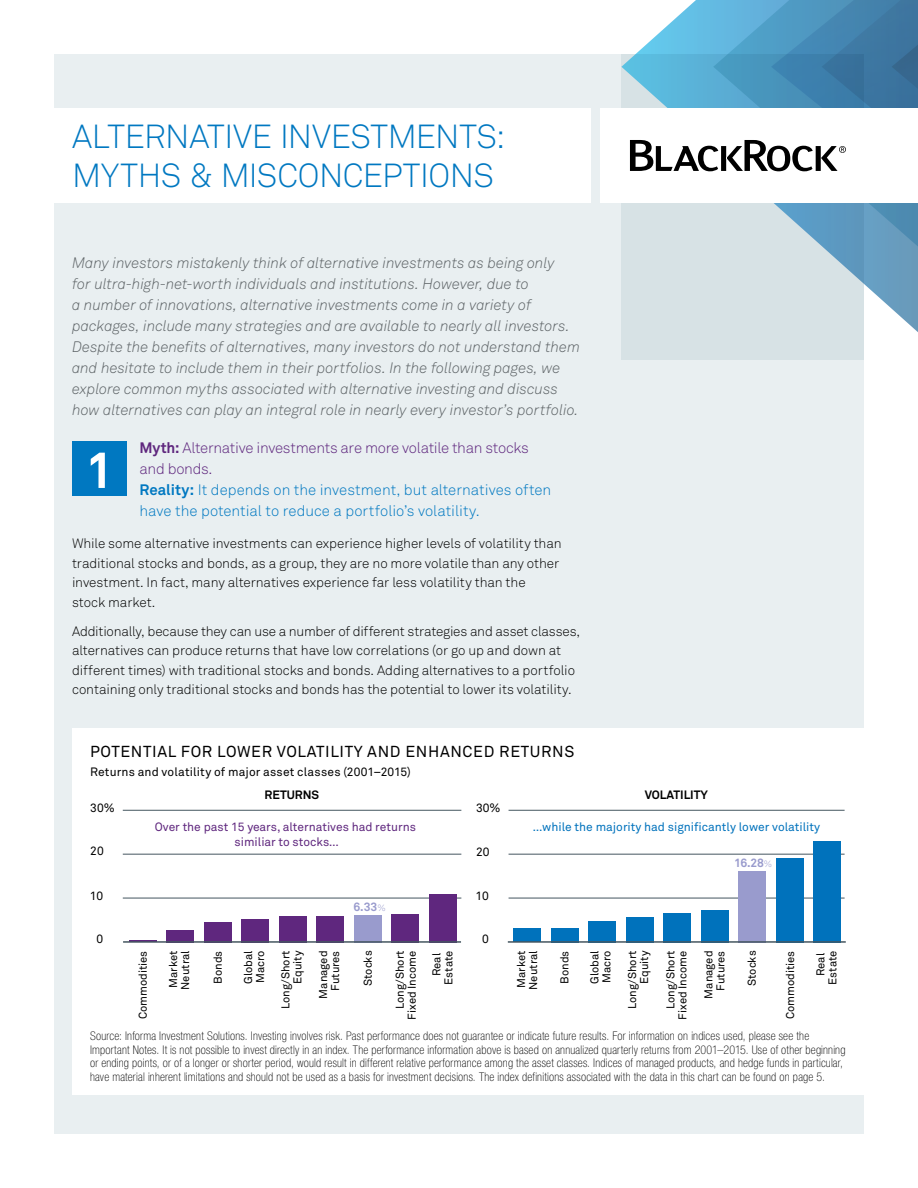
<style>
.page{position:relative;width:918px;height:1188px;background:#fff}
.page>*{position:absolute;margin:0;border:0;box-sizing:border-box;transform-origin:0 0}
.t1{font:700 50.7px "Akkurat Pro";color:#fff}
.t2{font:33px/39px "Akkurat Light Pro";letter-spacing:-.015em;color:#0078c1}
.t3{font:15.75px "Akkurat Pro";letter-spacing:.04em;color:#000}
.t4{font:italic 15px/21px "Akkurat Light Pro";letter-spacing:-.005em;color:#5d6366}
.t5{font:15px/21px "Akkurat Light Pro";letter-spacing:-.005em;color:#0078c1}
.t6{font:13.5px/19.5px "Akkurat Light Pro";letter-spacing:-.005em;color:#000}
.t7{font:100 condensed 12px/13.5px "Helvetica Neue LT Std";letter-spacing:.015em;color:#000}
.t8{font:12px "Akkurat Pro";letter-spacing:.01em;color:#000}
.t9{font:12px/15px "Akkurat Pro";color:#5f277e;text-align:center}
.t10{font:12px "Akkurat Pro";color:#0072bc}
.t11{font:700 12px "Akkurat Pro";color:#000}
.t12{font:700 12px "Akkurat Pro";color:#999bcd}
.t13{font:11.25px/12px "Akkurat Pro";color:#000;text-align:right}
.s1{font-family:"Akkurat Pro";font-weight:700;color:#5f277e}
.s2{color:#5f277e}
.s3{font-family:"Akkurat Pro";font-weight:700}
.s4{font-family:"Akkurat Light Pro";font-weight:400;font-size:9px}
</style>
<div class="page">
<div style="left:54px;top:54px;width:810px;height:1080px;background:#e9eff1"></div>
<svg style="left:621px;top:54px;width:297px;height:306px;background:#d9e4e7"></svg>
<svg style="left:771px;top:244px;width:147px;height:73px;background:#acc7d7"></svg>
<div style="left:600px;top:108px;width:318px;height:94px;background:#fff"></div>
<svg style="left:630px;top:0;width:288px;height:244px"></svg>
<div style="left:0;top:108px;width:590px;height:94px;background:#fff"></div>
<div style="left:72px;top:442px;width:55px;height:54px;background:#0078c1"></div>
<div style="left:72px;top:728px;width:809px;height:367px;background:#fff"></div>
<hr style="left:123px;top:898px;width:338px;height:1px;background:#445660">
<hr style="left:123px;top:854px;width:338px;height:1px;background:#445660">
<hr style="left:123px;top:810px;width:338px;height:1px;background:#445660">
<hr style="left:509px;top:898px;width:336px;height:1px;background:#445660">
<hr style="left:509px;top:854px;width:336px;height:1px;background:#445660">
<hr style="left:509px;top:810px;width:336px;height:1px;background:#445660">
<div style="left:167px;top:930px;width:27px;height:12px;background:#5f277e"></div>
<div style="left:204px;top:922px;width:27px;height:20px;background:#5f277e"></div>
<div style="left:242px;top:919px;width:27px;height:23px;background:#5f277e"></div>
<div style="left:279px;top:916px;width:27px;height:26px;background:#5f277e"></div>
<div style="left:317px;top:916px;width:27px;height:26px;background:#5f277e"></div>
<div style="left:354px;top:915px;width:27px;height:27px;background:#999bcd"></div>
<div style="left:392px;top:914px;width:27px;height:28px;background:#5f277e"></div>
<div style="left:429px;top:894px;width:27px;height:48px;background:#5f277e"></div>
<div style="left:513px;top:928px;width:28px;height:14px;background:#0072bc"></div>
<div style="left:551px;top:928px;width:27px;height:14px;background:#0072bc"></div>
<div style="left:589px;top:921px;width:27px;height:21px;background:#0072bc"></div>
<div style="left:626px;top:917px;width:27px;height:25px;background:#0072bc"></div>
<div style="left:664px;top:913px;width:27px;height:29px;background:#0072bc"></div>
<div style="left:701px;top:910px;width:27px;height:32px;background:#0072bc"></div>
<div style="left:739px;top:871px;width:27px;height:71px;background:#999bcd"></div>
<div style="left:776px;top:858px;width:27px;height:84px;background:#0072bc"></div>
<div style="left:814px;top:841px;width:27px;height:101px;background:#0072bc"></div>
<hr style="left:508px;top:941px;width:338px;height:2px;background:#445660">
<hr style="left:123px;top:941px;width:338px;height:2px;background:#445660">
<h2 class="t2" style="left:72px;top:117px;width:435px">ALTERNATIVE INVESTMENTS:<br>MYTHS &amp; MISCONCEPTIONS</h2>
<p class="t4" style="left:72px;top:253px;width:510px">Many investors mistakenly think of alternative investments as being only<br>for ultra-high-net-worth individuals and institutions. However, due to<br>a number of innovations, alternative investments come in a variety of packages, include many strategies and are available to nearly all investors.<br>Despite the benefits of alternatives, many investors do not understand them and hesitate to include them in their portfolios. In the following pages, we explore common myths associated with alternative investing and discuss how alternatives can play an integral role in nearly every investor’s portfolio.</p>
<p class="t5" style="left:140px;top:437px;width:413px"><span class="s1">Myth:</span> <span class="s2">Alternative investments are more volatile than stocks and bonds.<br></span><span class="s3">Reality:</span> It depends on the investment, but alternatives often have the potential to reduce a portfolio’s volatility.</p>
<p class="t6" style="left:72px;top:534px;width:491px">While some alternative investments can experience higher levels of volatility than traditional stocks and bonds, as a group, they are no more volatile than any other investment. In fact, many alternatives experience far less volatility than the stock market.</p>
<p class="t6" style="left:72px;top:622px;width:510px">Additionally, because they can use a number of different strategies and asset classes, alternatives can produce returns that have low correlations (or go up and down at different times) with traditional stocks and bonds. Adding alternatives to a portfolio containing only traditional stocks and bonds has the potential to lower its volatility.</p>
<h1 class="t1" style="left:85px;top:439px;width:30px">1</h1>
<h3 class="t3" style="left:90px;top:743px;width:486px">POTENTIAL FOR LOWER VOLATILITY AND ENHANCED RETURNS</h3>
<p class="t8" style="left:90px;top:765px;width:322px">Returns and volatility of major asset classes (2001–2015)</p>
<p class="t8" style="left:90px;top:801px;width:26px">30%</p>
<p class="t8" style="left:90px;top:844px;width:15px">20</p>
<p class="t11" style="left:265px;top:787px;width:56px">RETURNS</p>
<p class="t9" style="left:155px;top:820px;width:263px">Over the past 15 years, alternatives had returns similiar to stocks…</p>
<p class="t8" style="left:476px;top:801px;width:26px">30%</p>
<p class="t8" style="left:476px;top:844px;width:15px">20</p>
<p class="t11" style="left:645px;top:787px;width:65px">VOLATILITY</p>
<p class="t10" style="left:533px;top:820px;width:289px">…while the majority had significantly lower volatility</p>
<p class="t12" style="left:734px;top:855px;width:40px">16.28<span class="s4">%</span></p>
<p class="t8" style="left:90px;top:889px;width:15px">10</p>
<p class="t12" style="left:353px;top:899px;width:34px">6.33<span class="s4">%</span></p>
<p class="t8" style="left:475px;top:889px;width:15px">10</p>
<p class="t8" style="left:96px;top:932px;width:8px">0</p>
<p class="t8" style="left:482px;top:932px;width:8px">0</p>
<p class="t13" style="left:167px;top:988px;width:39px;rotate:-90deg">Market</p>
<p class="t13" style="left:292px;top:984px;width:35px;rotate:-90deg">Equity</p>
<p class="t13" style="left:627px;top:1009px;width:60px;rotate:-90deg">Long/Short<br>Equity</p>
<p class="t13" style="left:665px;top:1020px;width:70px;rotate:-90deg">Long/Short<br>Fixed Income</p>
<p class="t13" style="left:703px;top:999px;width:50px;rotate:-90deg">Managed<br>Futures</p>
<p class="t13" style="left:179px;top:990px;width:41px;rotate:-90deg">Neutral</p>
<p class="t13" style="left:242px;top:984px;width:35px;text-align:left;rotate:-90deg">Global<br>Macro</p>
<p class="t13" style="left:431px;top:985px;width:35px;text-align:center;rotate:-90deg">Real<br>Estate</p>
<p class="t13" style="left:280px;top:1009px;width:60px;rotate:-90deg">Long/Short</p>
<p class="t13" style="left:394px;top:1020px;width:70px;rotate:-90deg">Long/Short<br>Fixed Income</p>
<p class="t13" style="left:515px;top:990px;width:41px;text-align:left;rotate:-90deg">Market<br>Neutral</p>
<p class="t13" style="left:815px;top:985px;width:35px;text-align:center;rotate:-90deg">Real<br>Estate</p>
<p class="t13" style="left:589px;top:984px;width:35px;text-align:left;rotate:-90deg">Global<br>Macro</p>
<p class="t13" style="left:318px;top:999px;width:50px;rotate:-90deg">Managed<br>Futures</p>
<p class="t13" style="left:362px;top:986px;width:37px;rotate:-90deg">Stocks</p>
<p class="t13" style="left:746px;top:986px;width:37px;rotate:-90deg">Stocks</p>
<p class="t13" style="left:785px;top:1019px;width:70px;rotate:-90deg">Commodities</p>
<p class="t13" style="left:137px;top:1019px;width:70px;rotate:-90deg">Commodities</p>
<p class="t13" style="left:212px;top:984px;width:34px;rotate:-90deg">Bonds</p>
<p class="t13" style="left:559px;top:984px;width:34px;rotate:-90deg">Bonds</p>
<p class="t7" style="left:90px;top:1029px;width:757px">Source: Informa Investment Solutions. Investing involves risk. Past performance does not guarantee or indicate future results. For information on indices used, please see the Important Notes. It is not possible to invest directly in an index. The performance information above is based on annualized quarterly returns from 2001–2015. Use of other beginning or ending points, or of a longer or shorter period, would result in different relative performance among the asset classes. Indices of managed products, and hedge funds in particular, have material inherent limitations and should not be used as a basis for investment decisions. The index definitions associated with the data in this chart can be found on page 5.</p>
</div>
